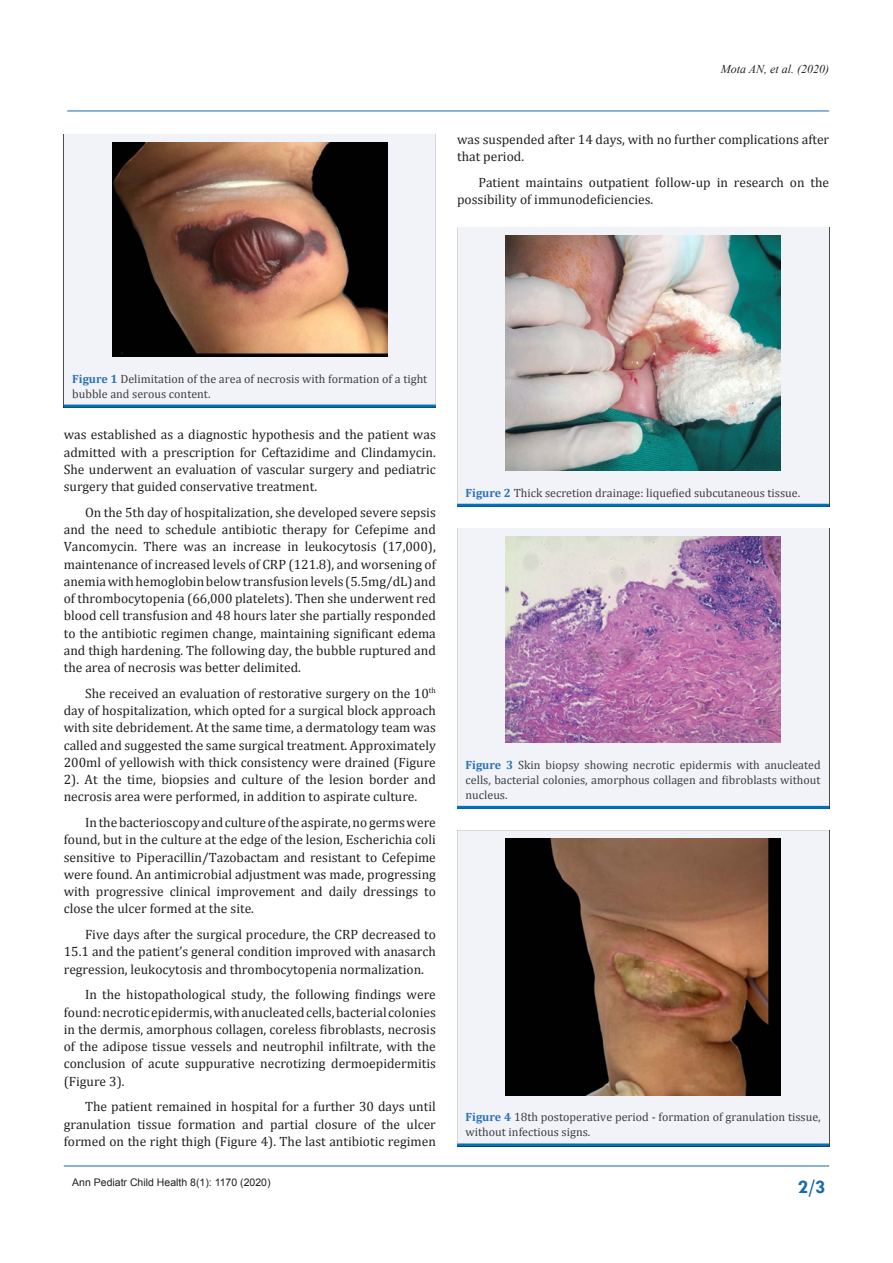
<style>
.page{position:relative;width:893px;height:1263px;background:#fff}
.page>*{position:absolute;margin:0;border:0;box-sizing:border-box;transform-origin:0 0}
.t1{font:700 19.5px "Tw Cen";color:#1768b4}
.t2{font:13.5px/17.2px "Cambria";color:#231f20;text-align:justify}
.t3{font:12px/15px "Cambria";color:#3e3e3f}
.t4{font:italic 12px "Times New Roman";color:#231f20}
.t5{font:10.5px "Arial";color:#231f20}
.s1{font-weight:700;color:#2a71b8}
</style>
<div class="page">
<hr style="left:64px;top:1166px;width:765px;height:1px;background:#1768b4">
<hr style="left:67px;top:111px;width:762px;height:1px;background:#1768b4">
<div style="left:64px;top:134px;width:372px;height:271px;background:#f1f3f9"></div>
<hr style="left:64px;top:405px;width:372px;height:3px;background:#0072bc">
<img style="left:112px;top:142px;width:275px;height:214px">
<div style="left:457px;top:227px;width:372px;height:277px;background:#f1f3f9"></div>
<hr style="left:457px;top:504px;width:372px;height:3px;background:#0072bc">
<img style="left:505px;top:235px;width:276px;height:235px">
<div style="left:457px;top:528px;width:372px;height:278px;background:#f1f3f9"></div>
<hr style="left:457px;top:806px;width:372px;height:3px;background:#0072bc">
<img style="left:505px;top:536px;width:276px;height:206px">
<div style="left:457px;top:830px;width:372px;height:313px;background:#f1f3f9"></div>
<hr style="left:457px;top:1143px;width:372px;height:3px;background:#0072bc">
<img style="left:505px;top:839px;width:276px;height:256px">
<p class="t4" style="left:721px;top:61px;width:110px">Mota AN, et al. (2020)</p>
<p class="t2" style="left:457px;top:130px;width:374px">was suspended after 14 days, with no further complications after that period.</p>
<p class="t2" style="left:457px;top:173px;width:374px;text-indent:21px">Patient maintains outpatient follow-up in research on the possibility of immunodeficiencies.</p>
<p class="t3" style="left:72px;top:371px;width:357px"><span class="s1">Figure 1</span> Delimitation of the area of necrosis with formation of a tight bubble and serous content.</p>
<p class="t2" style="left:64px;top:426px;width:374px">was established as a diagnostic hypothesis and the patient was admitted with a prescription for Ceftazidime and Clindamycin.<br>She underwent an evaluation of vascular surgery and pediatric surgery that guided conservative treatment.</p>
<p class="t2" style="left:64px;top:503px;width:374px;text-indent:21px">On the 5th day of hospitalization, she developed severe sepsis and the need to schedule antibiotic therapy for Cefepime and Vancomycin. There was an increase in leukocytosis (17,000), maintenance of increased levels of CRP (121.8), and worsening of anemia with hemoglobin below transfusion levels (5.5mg/dL) and of thrombocytopenia (66,000 platelets). Then she underwent red blood cell transfusion and 48 hours later she partially responded to the antibiotic regimen change, maintaining significant edema and thigh hardening. The following day, the bubble ruptured and the area of necrosis was better delimited.</p>
<p class="t2" style="left:64px;top:685px;width:374px;text-indent:21px">She received an evaluation of restorative surgery on the 10<sup>th </sup>day of hospitalization, which opted for a surgical block approach with site debridement. At the same time, a dermatology team was called and suggested the same surgical treatment. Approximately 200ml of yellowish with thick consistency were drained (Figure 2). At the time, biopsies and culture of the lesion border and necrosis area were performed, in addition to aspirate culture.</p>
<p class="t2" style="left:64px;top:814px;width:374px;text-indent:21px">In the bacterioscopy and culture of the aspirate, no germs were found, but in the culture at the edge of the lesion, Escherichia coli sensitive to Piperacillin/Tazobactam and resistant to Cefepime were found. An antimicrobial adjustment was made, progressing with progressive clinical improvement and daily dressings to close the ulcer formed at the site.</p>
<p class="t2" style="left:64px;top:926px;width:374px;text-indent:21px">Five days after the surgical procedure, the CRP decreased to 15.1 and the patient’s general condition improved with anasarch regression, leukocytosis and thrombocytopenia normalization.</p>
<p class="t2" style="left:64px;top:986px;width:374px;text-indent:21px">In the histopathological study, the following findings were found: necrotic epidermis, with anucleated cells, bacterial colonies in the dermis, amorphous collagen, coreless fibroblasts, necrosis of the adipose tissue vessels and neutrophil infiltrate, with the conclusion of acute suppurative necrotizing dermoepidermitis (Figure 3).</p>
<p class="t2" style="left:64px;top:1098px;width:374px;text-indent:21px">The patient remained in hospital for a further 30 days until granulation tissue formation and partial closure of the ulcer formed on the right thigh (Figure 4). The last antibiotic regimen</p>
<p class="t3" style="left:466px;top:485px;width:336px"><span class="s1">Figure 2</span> Thick secretion drainage: liquefied subcutaneous tissue.</p>
<p class="t3" style="left:466px;top:757px;width:357px;text-align:justify"><span class="s1">Figure 3</span> Skin biopsy showing necrotic epidermis with anucleated cells, bacterial colonies, amorphous collagen and fibroblasts without nucleus.</p>
<p class="t3" style="left:466px;top:1110px;width:357px"><span class="s1">Figure 4</span> 18th postoperative period - formation of granulation tissue, without infectious signs.</p>
<p class="t5" style="left:72px;top:1175px;width:200px">Ann Pediatr Child Health 8(1): 1170 (2020)</p>
<p class="t1" style="left:798px;top:1175px;width:29px">2/3</p>
</div>
